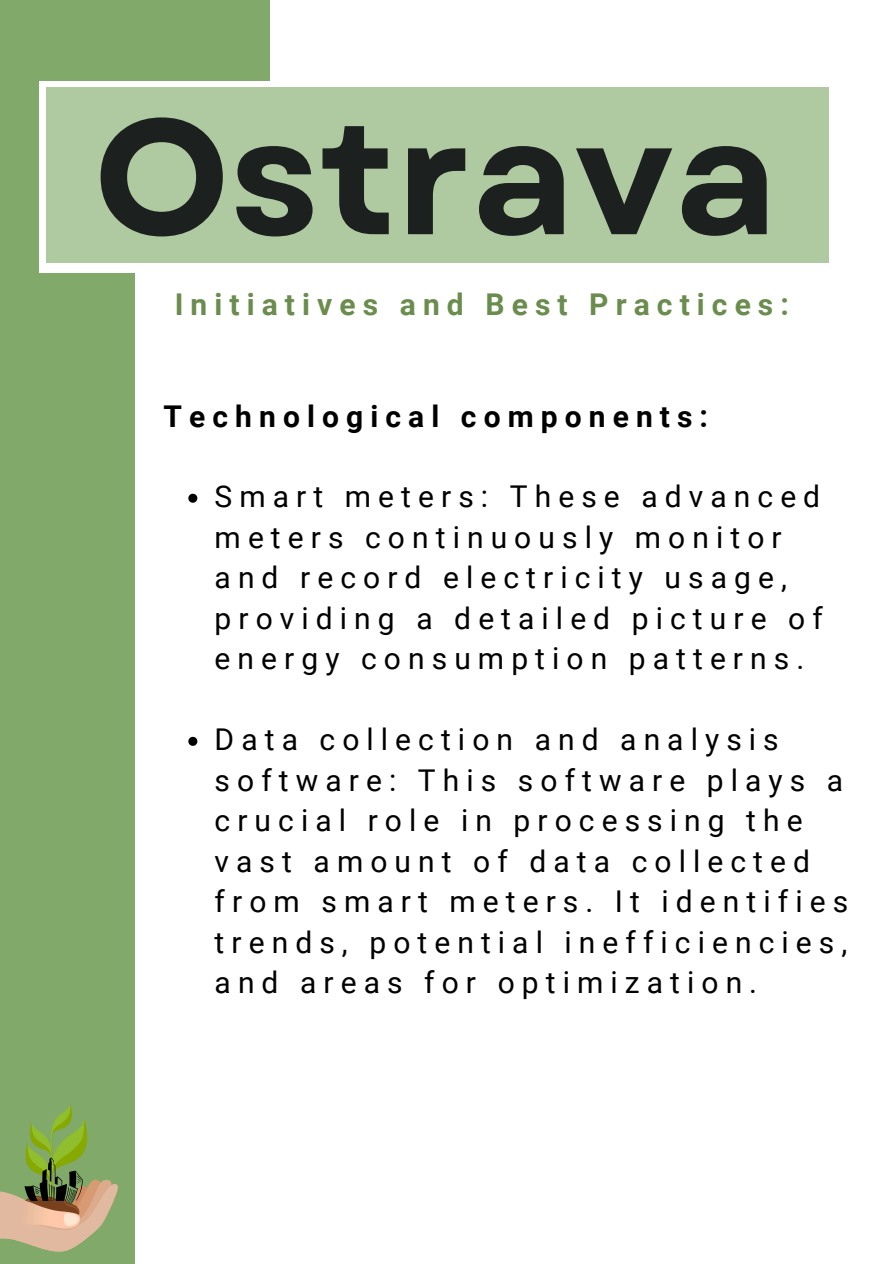
<style>
.page{position:relative;width:893px;height:1264px;background:#fff}
.page>*{position:absolute;margin:0;border:0;box-sizing:border-box;transform-origin:0 0}
.t1{font:700 163.35px "Garet";color:#1c2120}
.t2{font:30px/40.5px "Roboto";letter-spacing:.235em;color:#000}
.t3{font:700 30px "Roboto";letter-spacing:.235em;color:#6a8d4e}
.t4{font:700 30px "Roboto";letter-spacing:.235em;color:#000}
</style>
<div class="page">
<div style="left:0;top:273px;width:135px;height:990px;background:#81a969"></div>
<div style="left:0;top:0;width:269px;height:81px;background:#81a969"></div>
<div style="left:0;top:36px;width:38px;height:328px;background:#81a969"></div>
<div style="left:46px;top:87px;width:782px;height:176px;background:#afc9a0"></div>
<img style="left:0;top:1104px;width:118px;height:97px">
<svg style="left:24px;top:1157px;width:59px;height:44px"></svg>
<img style="left:0;top:1201px;width:114px;height:51px">
<svg style="left:188px;top:493px;width:9px;height:9px"></svg>
<svg style="left:188px;top:736px;width:9px;height:9px"></svg>
<h1 class="t1" style="left:94px;top:59px;width:685px">Ostrava</h1>
<p class="t3" style="left:175px;top:287px;width:615px">Initiatives and Best Practices:</p>
<p class="t4" style="left:163px;top:399px;width:546px">Technological components:</p>
<h2 class="t2" style="left:214px;top:476px;width:609px">Smart meters: These advanced meters continuously monitor and record electricity usage, providing a detailed picture of energy consumption patterns.</h2>
<h2 class="t2" style="left:214px;top:719px;width:635px">Data collection and analysis software: This software plays a crucial role in processing the vast amount of data collected from smart meters. It identifies trends, potential inefficiencies, and areas for optimization.</h2>
</div>
